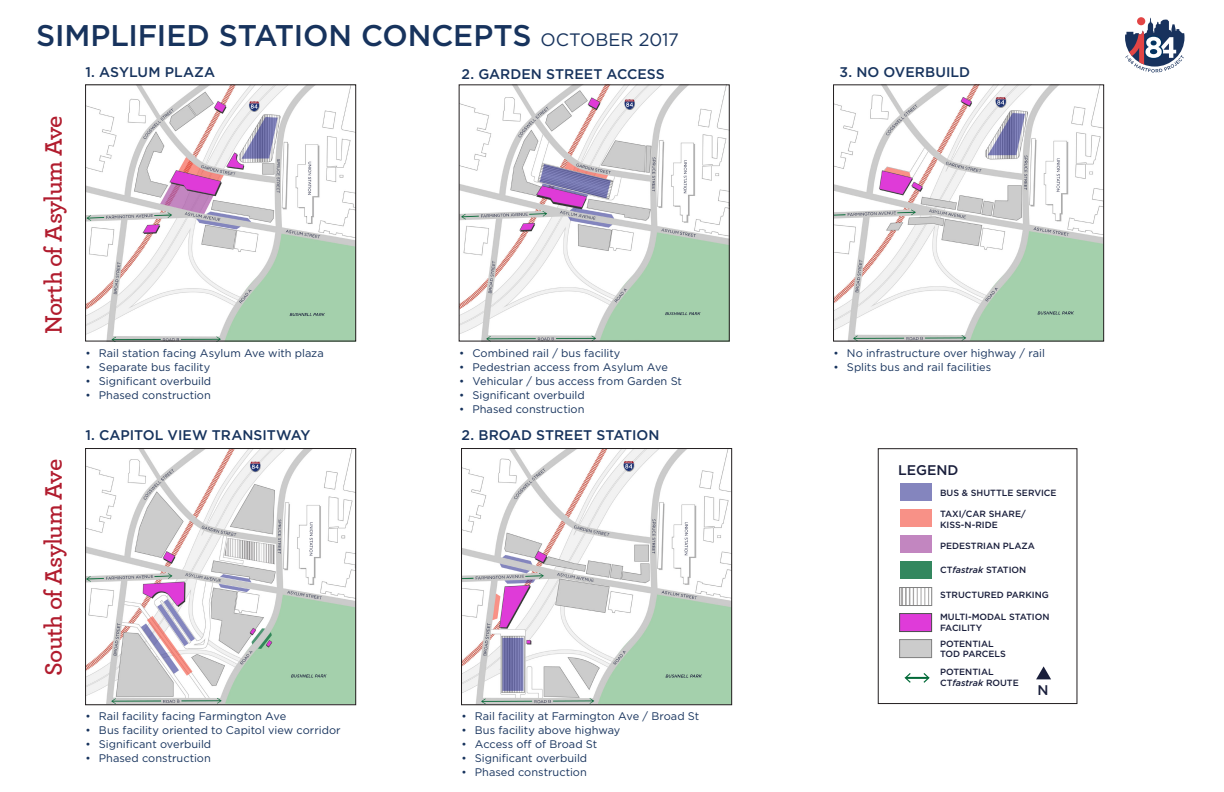
<style>
.page{position:relative;width:1224px;height:792px;background:#fff}
.page>*{position:absolute;margin:0;border:0;box-sizing:border-box;transform-origin:0 0}
.Cover_Header{font:500 29.9px "Gotham";letter-spacing:-.005em;color:#17335d}
.Header_1{font:600 25px "Archer";letter-spacing:-.03em;color:#b11c2e}
.Cover_Header-2{font:500 14px "Gotham";color:#17335d}
.t1{font:500 14px "Gotham";color:#191e3b}
.t2{font:11px "Gotham";color:#17335d}
.t3{font:500 9px/10.8px "Gotham";color:#191e3b}
.s1{font-weight:400;font-size:18px}
.s2{font-style:italic}
</style>
<div class="page">
<svg style="left:1125px;top:17px;width:60px;height:56px"></svg>
<img style="left:87px;top:87px;width:267px;height:252px">
<div style="left:85px;top:85px;width:271px;height:256px;border:1px solid #231f20"></div>
<img style="left:87px;top:450px;width:267px;height:253px">
<div style="left:85px;top:448px;width:271px;height:257px;border:1px solid #231f20"></div>
<img style="left:835px;top:87px;width:267px;height:252px">
<div style="left:833px;top:85px;width:271px;height:256px;border:1px solid #231f20"></div>
<img style="left:463px;top:450px;width:267px;height:253px">
<div style="left:461px;top:448px;width:271px;height:257px;border:1px solid #231f20"></div>
<img style="left:461px;top:87px;width:266px;height:252px">
<svg style="left:1036px;top:666px;width:15px;height:13px"></svg>
<div style="left:900px;top:483px;width:32px;height:18px;background:#8485be"></div>
<div style="left:900px;top:509px;width:32px;height:18px;background:#f89187"></div>
<div style="left:900px;top:535px;width:32px;height:18px;background:#c286c0"></div>
<div style="left:900px;top:640px;width:32px;height:18px;background:#ccc"></div>
<div style="left:899px;top:639px;width:33px;height:19px;border:1px solid #808080"></div>
<div style="left:900px;top:561px;width:32px;height:18px;background:#33875f"></div>
<div style="left:900px;top:614px;width:32px;height:18px;background:#df3bd9"></div>
<div style="left:899px;top:613px;width:33px;height:19px;border:1px solid #4d4e4e"></div>
<hr style="left:906px;top:677px;width:22px;height:2px;background:#016937">
<svg style="left:905px;top:673px;width:6px;height:10px"></svg>
<svg style="left:924px;top:673px;width:6px;height:10px"></svg>
<svg style="left:901px;top:589px;width:29px;height:15px"></svg>
<div style="left:899px;top:587px;width:33px;height:19px;border:1px solid #808080"></div>
<div style="left:878px;top:448px;width:199px;height:256px;border:1px solid #231f20"></div>
<p class="Cover_Header" style="left:36px;top:16px;width:644px">SIMPLIFIED STATION CONCEPTS <span class="s1">OCTOBER 2017</span></p>
<p class="Cover_Header-2" style="left:85px;top:63px;width:131px">1. ASYLUM PLAZA</p>
<p class="Cover_Header-2" style="left:461px;top:65px;width:205px">2. GARDEN STREET ACCESS</p>
<p class="Header_1" style="left:35px;top:334px;width:220px;rotate:-90deg">North of Asylum Ave</p>
<p class="Header_1" style="left:35px;top:676px;width:219px;rotate:-90deg">South of Asylum Ave</p>
<p class="t2" style="left:85px;top:346px;width:240px">• Rail station facing Asylum Ave with plaza</p>
<p class="t2" style="left:85px;top:360px;width:126px">• Separate bus facility</p>
<p class="t2" style="left:85px;top:374px;width:127px">• Significant overbuild</p>
<p class="t2" style="left:85px;top:388px;width:127px">• Phased construction</p>
<p class="Cover_Header-2" style="left:85px;top:426px;width:227px">1. CAPITOL VIEW TRANSITWAY</p>
<p class="t2" style="left:85px;top:709px;width:202px">• Rail facility facing Farmington Ave</p>
<p class="t2" style="left:85px;top:723px;width:257px">• Bus facility oriented to Capitol view corridor</p>
<p class="t2" style="left:85px;top:737px;width:127px">• Significant overbuild</p>
<p class="t2" style="left:85px;top:751px;width:127px">• Phased construction</p>
<p class="t2" style="left:459px;top:346px;width:163px">• Combined rail / bus facility</p>
<p class="t2" style="left:459px;top:360px;width:210px">• Pedestrian access from Asylum Ave</p>
<p class="t2" style="left:459px;top:374px;width:225px">• Vehicular / bus access from Garden St</p>
<p class="t2" style="left:459px;top:388px;width:127px">• Significant overbuild</p>
<p class="t2" style="left:459px;top:402px;width:127px">• Phased construction</p>
<p class="Cover_Header-2" style="left:461px;top:426px;width:200px">2. BROAD STREET STATION</p>
<p class="t2" style="left:461px;top:709px;width:239px">• Rail facility at Farmington Ave / Broad St</p>
<p class="t2" style="left:461px;top:723px;width:160px">• Bus facility above highway</p>
<p class="t2" style="left:461px;top:737px;width:137px">• Access off of Broad St</p>
<p class="t2" style="left:461px;top:751px;width:127px">• Significant overbuild</p>
<p class="t2" style="left:461px;top:765px;width:127px">• Phased construction</p>
<p class="Cover_Header-2" style="left:840px;top:63px;width:132px">3. NO OVERBUILD</p>
<p class="t2" style="left:833px;top:346px;width:213px">• No infrastructure over highway / rail</p>
<p class="t2" style="left:833px;top:360px;width:159px">• Splits bus and rail facilities</p>
<p class="t1" style="left:898px;top:461px;width:62px">LEGEND</p>
<p class="t3" style="left:940px;top:487px;width:118px">BUS &amp; SHUTTLE SERVICE</p>
<p class="t3" style="left:940px;top:508px;width:87px">TAXI/CAR SHARE/<br>KISS-N-RIDE</p>
<p class="t3" style="left:940px;top:540px;width:96px">PEDESTRIAN PLAZA</p>
<p class="t3" style="left:940px;top:564px;width:88px">CT<span class="s2">fastrak</span> STATION</p>
<p class="t3" style="left:940px;top:590px;width:110px">STRUCTURED PARKING</p>
<p class="t3" style="left:940px;top:612px;width:111px">MULTI-MODAL STATION<br>FACILITY</p>
<p class="t3" style="left:940px;top:638px;width:67px">POTENTIAL<br>TOD PARCELS</p>
<p class="t3" style="left:940px;top:666px;width:80px">POTENTIAL<br>CT<span class="s2">fastrak</span> ROUTE</p>
<p class="t1" style="left:1038px;top:681px;width:13px">N</p>
</div>
